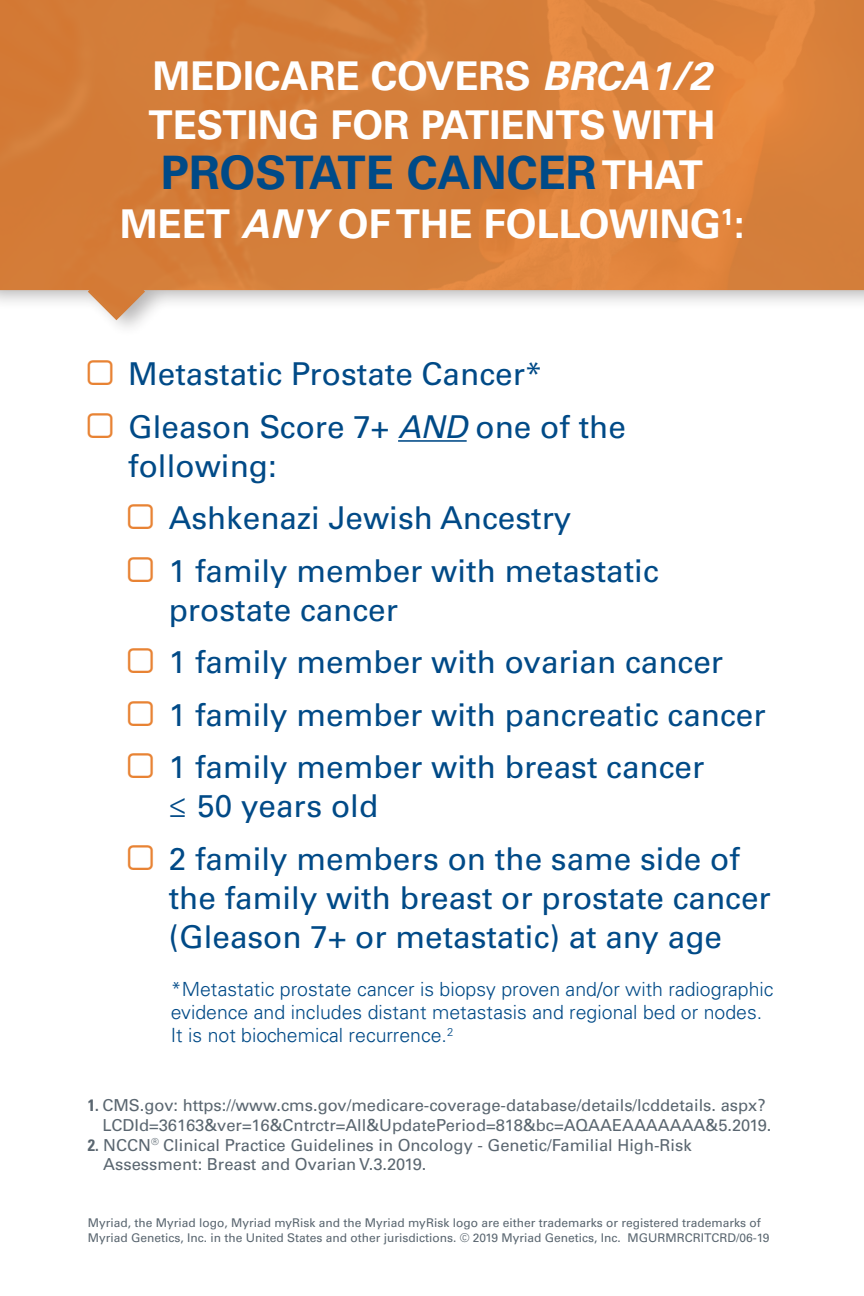
<style>
.page{position:relative;width:864px;height:1296px;background:#fff}
.page>*{position:absolute;margin:0;border:0;box-sizing:border-box;transform-origin:0 0}
.t1{font:700 46.2px "Univers LT Std";color:#004a87}
.t2{font:700 39.6px/49.5px "Univers LT Std";color:#fff}
.t3{font:31.5px/39px "Univers LT Std";color:#004a87}
.t4{font:300 19.5px/23.4px "Univers LT Std";color:#004a87}
.t5{font:16.5px/19.8px "Univers LT Std";color:#5a6670}
.t6{font:12px/14.4px "Univers LT Std";color:#5a6670}
.s1{font-style:italic}
.s2{font-size:39.6px;color:#fff}
.s3{font-weight:700;font-stretch:condensed}
</style>
<div class="page">
<hr style="left:398px;top:440px;width:69px;height:2px;background:#004a87">
<img style="left:0;top:0;width:864px;height:320px">
<p class="t2" style="left:149px;top:52px;width:568px">MEDICARE COVERS <span class="s1">BRCA1/2<br></span>TESTING FOR PATIENTS WITH</p>
<p class="t1" style="left:161px;top:146px;width:544px">PROSTATE CANCER <span class="s2">THAT</span></p>
<p class="t2" style="left:120px;top:200px;width:626px">MEET <span class="s1">ANY</span> OF THE FOLLOWING<sup>1</sup>:</p>
<p class="t3" style="left:128px;top:355px;width:416px">Metastatic Prostate Cancer*</p>
<p class="t3" style="left:128px;top:407px;width:499px">Gleason Score 7+ <span class="s1">AND</span> one of the following:</p>
<p class="t3" style="left:169px;top:499px;width:404px">Ashkenazi Jewish Ancestry</p>
<p class="t3" style="left:169px;top:551px;width:492px">1 family member with metastatic prostate cancer</p>
<p class="t3" style="left:169px;top:643px;width:556px">1 family member with ovarian cancer</p>
<p class="t3" style="left:169px;top:695px;width:598px">1 family member with pancreatic cancer</p>
<p class="t3" style="left:169px;top:748px;width:537px">1 family member with breast cancer ≤ 50 years old</p>
<p class="t3" style="left:169px;top:839px;width:604px">2 family members on the same side of the family with breast or prostate cancer (Gleason 7+ or metastatic) at any age</p>
<p class="t4" style="left:171px;top:977px;width:604px">*Metastatic prostate cancer is biopsy proven and/or with radiographic evidence and includes distant metastasis and regional bed or nodes.<br>It is not biochemical recurrence.<sup>2</sup></p>
<p class="t5" style="left:102px;top:1095px;width:671px;text-indent:-15px"><span class="s3">1.</span> CMS.gov: https://www.cms.gov/medicare-coverage-database/details/lcddetails. aspx?<br>LCDId=36163&amp;ver=16&amp;Cntrctr=All&amp;UpdatePeriod=818&amp;bc=AQAAEAAAAAAA&amp;5.2019.</p>
<p class="t5" style="left:103px;top:1135px;width:590px;text-indent:-16px"><span class="s3">2.</span> NCCN<sup>®</sup> Clinical Practice Guidelines in Oncology - Genetic/Familial High-Risk<br>Assessment: Breast and Ovarian V.3.2019.</p>
<p class="t6" style="left:88px;top:1216px;width:683px">Myriad, the Myriad logo, Myriad myRisk and the Myriad myRisk logo are either trademarks or registered trademarks of<br>Myriad Genetics, Inc. in the United States and other jurisdictions. © 2019 Myriad Genetics, Inc. MGURMRCRITCRD/06-19</p>
</div>
